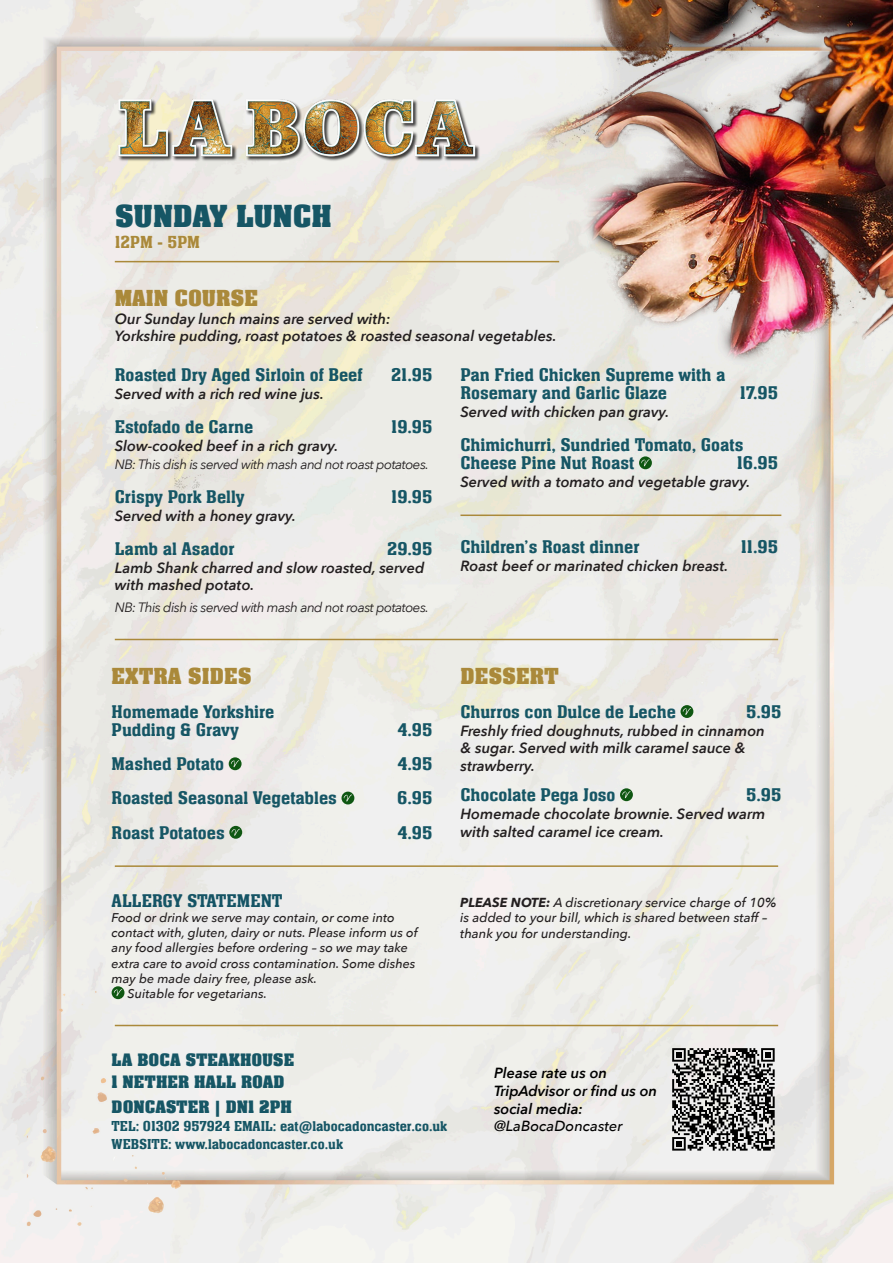
<style>
.page{position:relative;width:893px;height:1263px;background:#fff}
.page>*{position:absolute;margin:0;border:0;box-sizing:border-box;transform-origin:0 0}
.t1{font:700 33px "Neue Aachen Pro";letter-spacing:-.01em;color:#165665}
.t2{font:700 24px "Neue Aachen Pro";color:#aa893a}
.t3{font:500 19.05px/18px "Neue Aachen Pro";color:#165665}
.t4{font:500 19.05px "Neue Aachen Pro";color:#155465}
.t5{font:700 18.6px "Neue Aachen Pro";color:#165665}
.t6{font:500 18px "Neue Aachen Pro";color:#aa893a}
.t7{font:italic 600 14.85px/17.7px "Avenir Next";color:#231f20}
.t8{font:500 14.85px "Neue Aachen Pro";color:#165665}
.t9{font:italic 600 14.7px/17.5px "Avenir Next";color:#000}
.t10{font:italic 500 14.7px "Avenir Next";color:#000}
.t11{font:italic 13.5px "Avenir Next";letter-spacing:-.04em;color:#231f20}
.t12{font:italic 500 13.05px/15.6px "Avenir Next";color:#231f20}
.t13{font:italic 500 12.6px/15.1px "Avenir Next";color:#231f20}
.s1{font-weight:700}
</style>
<div class="page">
<img style="left:0;top:0;width:893px;height:1263px">
<img style="left:115px;top:96px;width:366px;height:67px">
<svg style="left:112px;top:986px;width:12px;height:13px"></svg>
<div style="left:669px;top:1045px;width:109px;height:109px;background:linear-gradient(to bottom,#efeeed,#eae9e8)"></div>
<svg style="left:672px;top:1048px;width:103px;height:102px"></svg>
<svg style="left:229px;top:757px;width:13px;height:13px"></svg>
<svg style="left:341px;top:792px;width:13px;height:12px"></svg>
<svg style="left:229px;top:826px;width:13px;height:13px"></svg>
<svg style="left:680px;top:705px;width:13px;height:13px"></svg>
<svg style="left:620px;top:788px;width:13px;height:13px"></svg>
<hr style="left:115px;top:639px;width:663px;height:1px;background:#aa893a">
<hr style="left:115px;top:865px;width:663px;height:2px;background:#aa893a">
<hr style="left:115px;top:1025px;width:663px;height:1px;background:#aa893a">
<hr style="left:115px;top:261px;width:444px;height:1px;background:#aa893a">
<svg style="left:639px;top:456px;width:13px;height:13px"></svg>
<hr style="left:460px;top:514px;width:321px;height:2px;background:#aa893a">
<p class="t1" style="left:115px;top:198px;width:218px">SUNDAY LUNCH</p>
<p class="t6" style="left:115px;top:233px;width:87px">12PM - 5PM</p>
<p class="t2" style="left:115px;top:285px;width:145px">MAIN COURSE</p>
<p class="t7" style="left:115px;top:309px;width:277px">Our Sunday lunch mains are served with:</p>
<p class="t7" style="left:115px;top:327px;width:443px">Yorkshire pudding, roast potatoes &amp; roasted seasonal vegetables.</p>
<p class="t3" style="left:115px;top:366px;width:249px">Roasted Dry Aged Sirloin of Beef</p>
<p class="t3" style="left:391px;top:366px;width:43px">21.95</p>
<p class="t7" style="left:115px;top:385px;width:211px">Served with a rich red wine jus.</p>
<p class="t3" style="left:115px;top:418px;width:140px">Estofado de Carne</p>
<p class="t3" style="left:391px;top:418px;width:43px">19.95</p>
<p class="t7" style="left:115px;top:436px;width:225px">Slow-cooked beef in a rich gravy.</p>
<p class="t11" style="left:115px;top:453px;width:316px">NB: This dish is served with mash and not roast potatoes.</p>
<p class="t3" style="left:115px;top:488px;width:131px">Crispy Pork Belly</p>
<p class="t3" style="left:391px;top:488px;width:43px">19.95</p>
<p class="t7" style="left:115px;top:506px;width:183px">Served with a honey gravy.</p>
<p class="t3" style="left:115px;top:540px;width:121px">Lamb al Asador</p>
<p class="t3" style="left:387px;top:540px;width:47px">29.95</p>
<p class="t7" style="left:115px;top:558px;width:311px">Lamb Shank charred and slow roasted, served with mashed potato.</p>
<p class="t11" style="left:115px;top:596px;width:316px">NB: This dish is served with mash and not roast potatoes.</p>
<p class="t2" style="left:112px;top:662px;width:142px">EXTRA SIDES</p>
<p class="t3" style="left:112px;top:703px;width:164px">Homemade Yorkshire</p>
<p class="t3" style="left:112px;top:721px;width:129px">Pudding &amp; Gravy</p>
<p class="t3" style="left:397px;top:721px;width:37px">4.95</p>
<p class="t3" style="left:112px;top:755px;width:114px">Mashed Potato</p>
<p class="t3" style="left:397px;top:755px;width:37px">4.95</p>
<p class="t3" style="left:112px;top:789px;width:227px">Roasted Seasonal Vegetables</p>
<p class="t3" style="left:397px;top:789px;width:37px">6.95</p>
<p class="t3" style="left:112px;top:823px;width:115px">Roast Potatoes</p>
<p class="t3" style="left:397px;top:823px;width:37px">4.95</p>
<p class="t3" style="left:460px;top:366px;width:266px">Pan Fried Chicken Supreme with a<br>Rosemary and Garlic Glaze</p>
<p class="t3" style="left:740px;top:384px;width:40px">17.95</p>
<p class="t7" style="left:460px;top:403px;width:210px">Served with chicken pan gravy.</p>
<p class="t3" style="left:460px;top:436px;width:284px">Chimichurri, Sundried Tomato, Goats<br>Cheese Pine Nut Roast</p>
<p class="t3" style="left:737px;top:454px;width:43px">16.95</p>
<p class="t7" style="left:460px;top:472px;width:291px">Served with a tomato and vegetable gravy.</p>
<p class="t3" style="left:460px;top:538px;width:180px">Children’s Roast dinner</p>
<p class="t3" style="left:741px;top:538px;width:39px">11.95</p>
<p class="t7" style="left:460px;top:556px;width:269px">Roast beef or marinated chicken breast.</p>
<p class="t2" style="left:460px;top:662px;width:100px">DESSERT</p>
<p class="t3" style="left:460px;top:703px;width:217px">Churros con Dulce de Leche</p>
<p class="t3" style="left:746px;top:703px;width:37px">5.95</p>
<p class="t7" style="left:460px;top:721px;width:306px">Freshly fried doughnuts, rubbed in cinnamon &amp; sugar. Served with milk caramel sauce &amp; strawberry.</p>
<p class="t3" style="left:460px;top:786px;width:156px">Chocolate Pega Joso</p>
<p class="t3" style="left:746px;top:786px;width:37px">5.95</p>
<p class="t7" style="left:460px;top:804px;width:306px">Homemade chocolate brownie. Served warm with salted caramel ice cream.</p>
<p class="t4" style="left:112px;top:890px;width:172px">ALLERGY STATEMENT</p>
<p class="t13" style="left:112px;top:910px;width:308px">Food or drink we serve may contain, or come into contact with, gluten, dairy or nuts. Please inform us of any food allergies before ordering – so we may take extra care to avoid cross contamination. Some dishes may be made dairy free, please ask.</p>
<p class="t13" style="left:128px;top:986px;width:141px">Suitable for vegetarians.</p>
<p class="t12" style="left:460px;top:894px;width:318px"><span class="s1">PLEASE NOTE:</span> A discretionary service charge of 10% is added to your bill, which is shared between staff – thank you for understanding.</p>
<p class="t5" style="left:112px;top:1049px;width:184px">LA BOCA STEAKHOUSE</p>
<p class="t5" style="left:112px;top:1072px;width:174px">1 NETHER HALL ROAD</p>
<p class="t5" style="left:112px;top:1096px;width:182px">DONCASTER | DN1 2PH</p>
<p class="t8" style="left:112px;top:1118px;width:337px">TEL: 01302 957924 EMAIL: eat@labocadoncaster.co.uk</p>
<p class="t8" style="left:112px;top:1136px;width:233px">WEBSITE: www.labocadoncaster.co.uk</p>
<p class="t9" style="left:494px;top:1064px;width:165px">Please rate us on<br>TripAdvisor or find us on social media:</p>
<p class="t10" style="left:494px;top:1113px;width:130px">@LaBocaDoncaster</p>
</div>
